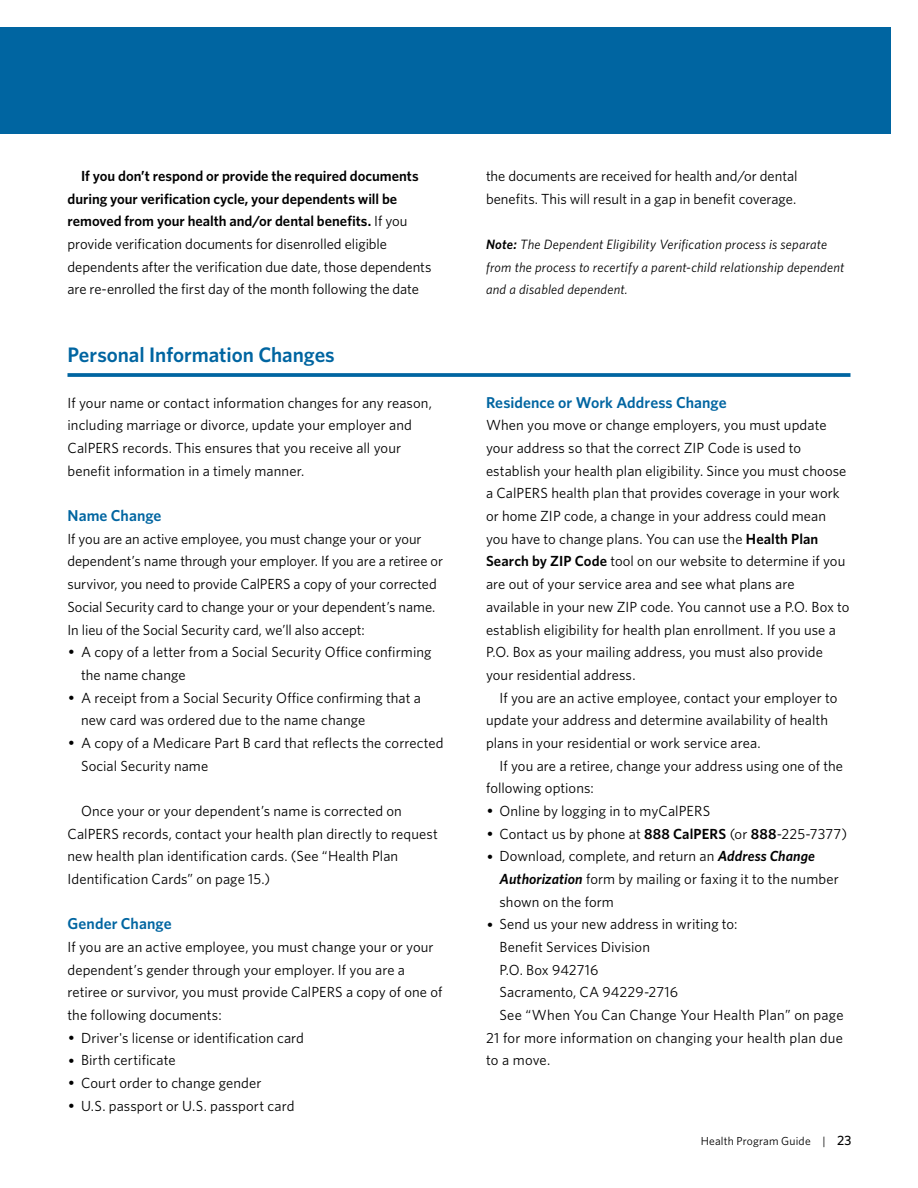
<style>
.page{position:relative;width:918px;height:1188px;background:#fff}
.page>*{position:absolute;margin:0;border:0;box-sizing:border-box;transform-origin:0 0}
.t1{font:600 21px "Jbpbxb Whitney";letter-spacing:-.005em;color:#0065a1}
.t2{font:600 15.75px "Jbpbxb Whitney";letter-spacing:.005em;color:#0065a1}
.t3{font:14.7px/22.6px "Dtynyg Whitney";letter-spacing:.005em;color:#000}
.t4{font:italic 13.5px/22.6px "Wrmltl Whitney";letter-spacing:.02em;color:#000}
.t5{font:11.7px "Dtynyg Whitney";letter-spacing:.015em;color:#000}
.s1{font-family:"Jbpbxb Whitney";font-weight:600}
.s2{font-family:"Gdggwb Trebuchet MS";font-size:15px}
.s3{font-family:"Pgcpjp Whitney";font-weight:600}
.s4{font-family:"Pgcpjp Whitney";font-weight:600;font-style:italic}
.s5{font-family:"Jbrytn Whitney";font-weight:500;font-size:13.5px}
</style>
<div class="page">
<svg style="left:68px;top:373px;width:782px;height:4px;background:#0f6ea6"></svg>
<div style="left:0;top:27px;width:891px;height:106px;background:#0065a1"></div>
<p class="t3" style="left:68px;top:164px;width:366px;text-indent:13px"><span class="s1">If you don’t respond or provide the required documents during your verification cycle, your dependents will be removed from your health and/or dental benefits.</span> If you provide verification documents for disenrolled eligible dependents after the verification due date, those dependents are re-enrolled the first day of the month following the date</p>
<h3 class="t1" style="left:68px;top:341px;width:269px">Personal Information Changes</h3>
<p class="t3" style="left:68px;top:391px;width:366px">If your name or contact information changes for any reason, including marriage or divorce, update your employer and CalPERS records. This ensures that you receive all your benefit information in a timely manner.</p>
<h4 class="t2" style="left:68px;top:505px;width:96px">Name Change</h4>
<p class="t3" style="left:68px;top:527px;width:377px">If you are an active employee, you must change your or your dependent’s name through your employer. If you are a retiree or survivor, you need to provide CalPERS a copy of your corrected Social Security card to change your or your dependent’s name.<br>In lieu of the Social Security card, we’ll also accept:</p>
<p class="t3" style="left:81px;top:640px;width:352px;text-indent:-13px"><span class="s2">•</span> A copy of a letter from a Social Security Office confirming the name change</p>
<p class="t3" style="left:81px;top:686px;width:342px;text-indent:-13px"><span class="s2">•</span> A receipt from a Social Security Office confirming that a new card was ordered due to the name change</p>
<p class="t3" style="left:81px;top:731px;width:364px;text-indent:-13px"><span class="s2">•</span> A copy of a Medicare Part B card that reflects the corrected<br>Social Security name</p>
<p class="t3" style="left:68px;top:799px;width:372px;text-indent:13px">Once your or your dependent’s name is corrected on CalPERS records, contact your health plan directly to request new health plan identification cards. (See “Health Plan Identification Cards” on page 15.)</p>
<h4 class="t2" style="left:68px;top:913px;width:106px">Gender Change</h4>
<p class="t3" style="left:68px;top:935px;width:376px">If you are an active employee, you must change your or your dependent’s gender through your employer. If you are a retiree or survivor, you must provide CalPERS a copy of one of the following documents:</p>
<p class="t3" style="left:68px;top:1026px;width:238px"><span class="s2">•</span> Driver's license or identification card</p>
<p class="t3" style="left:68px;top:1049px;width:110px"><span class="s2">•</span> Birth certificate</p>
<p class="t3" style="left:68px;top:1071px;width:195px"><span class="s2">•</span> Court order to change gender</p>
<p class="t3" style="left:68px;top:1094px;width:228px"><span class="s2">•</span> U.S. passport or U.S. passport card</p>
<p class="t3" style="left:486px;top:164px;width:313px">the documents are received for health and/or dental benefits. This will result in a gap in benefit coverage.</p>
<p class="t4" style="left:486px;top:233px;width:360px"><span class="s3">Note:</span> The Dependent Eligibility Verification process is separate from the process to recertify a parent-child relationship dependent and a disabled dependent.</p>
<h4 class="t2" style="left:486px;top:392px;width:242px">Residence or Work Address Change</h4>
<p class="t3" style="left:486px;top:414px;width:365px">When you move or change employers, you must update your address so that the correct ZIP Code is used to establish your health plan eligibility. Since you must choose a CalPERS health plan that provides coverage in your work or home ZIP code, a change in your address could mean you have to change plans. You can use the <span class="s1">Health Plan Search by ZIP Code</span> tool on our website to determine if you are out of your service area and see what plans are available in your new ZIP code. You cannot use a P.O. Box to establish eligibility for health plan enrollment. If you use a P.O. Box as your mailing address, you must also provide your residential address.</p>
<p class="t3" style="left:486px;top:686px;width:353px;text-indent:13px">If you are an active employee, contact your employer to update your address and determine availability of health plans in your residential or work service area.</p>
<p class="t3" style="left:486px;top:754px;width:359px;text-indent:13px">If you are a retiree, change your address using one of the following options:</p>
<p class="t3" style="left:486px;top:799px;width:226px"><span class="s2">•</span> Online by logging in to myCalPERS</p>
<p class="t3" style="left:486px;top:822px;width:363px"><span class="s2">•</span> Contact us by phone at <span class="s1">888 CalPERS</span> (or <span class="s1">888</span>-225-7377)</p>
<p class="t3" style="left:500px;top:845px;width:341px;text-indent:-13px"><span class="s2">•</span> Download, complete, and return an <span class="s4">Address Change<br>Authorization</span> form by mailing or faxing it to the number shown on the form</p>
<p class="t3" style="left:486px;top:913px;width:253px"><span class="s2">•</span> Send us your new address in writing to:</p>
<p class="t3" style="left:500px;top:935px;width:152px">Benefit Services Division</p>
<p class="t3" style="left:500px;top:958px;width:100px">P.O. Box 942716</p>
<p class="t3" style="left:500px;top:981px;width:180px">Sacramento, CA 94229-2716</p>
<p class="t3" style="left:486px;top:1003px;width:359px;text-align:justify;text-indent:13px">See “When You Can Change Your Health Plan” on page 21 for more information on changing your health plan due to a move.</p>
<p class="t5" style="left:701px;top:1133px;width:152px">Health Program Guide | <span class="s5">23</span></p>
</div>
